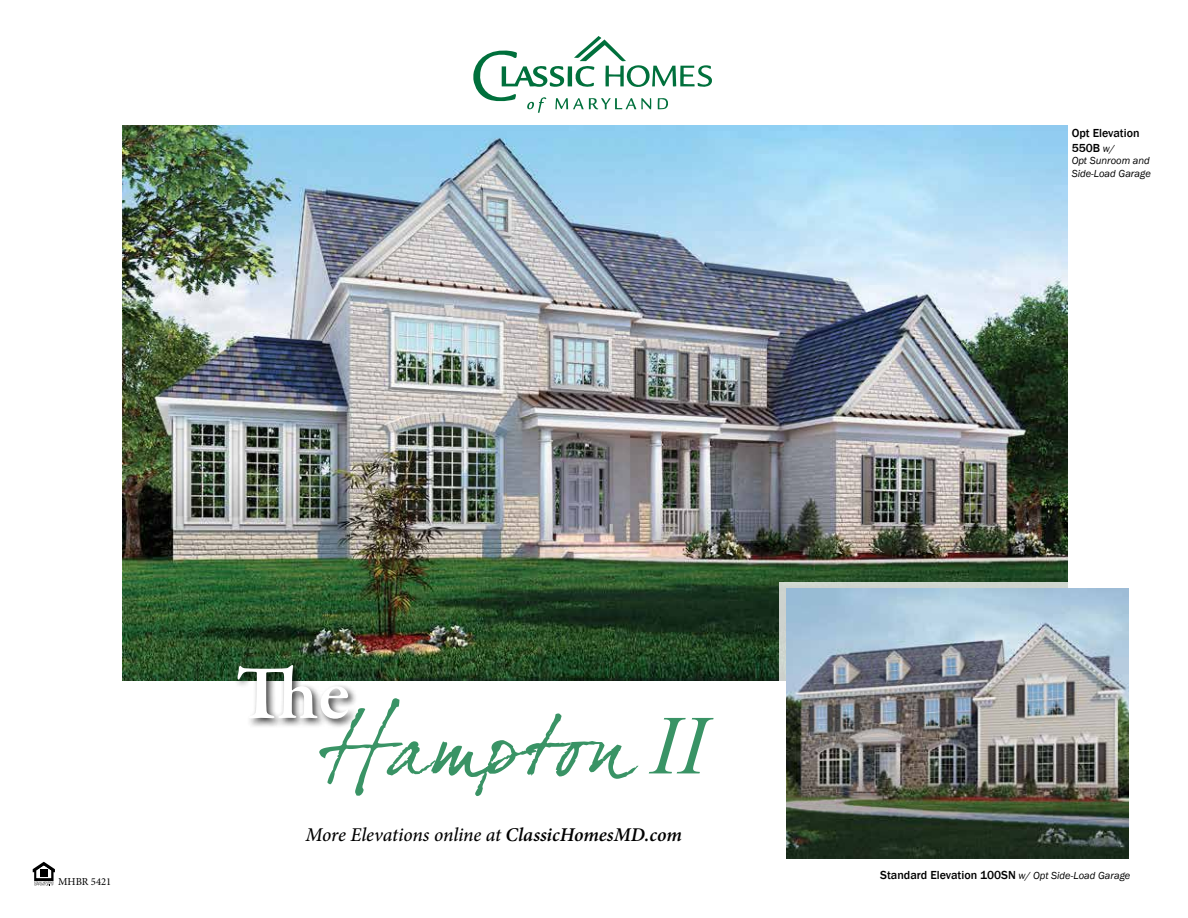
<style>
.page{position:relative;width:1188px;height:918px;background:#fff}
.page>*{position:absolute;margin:0;border:0;box-sizing:border-box;transform-origin:0 0}
.t1{font:600 77.7px "Garamond Premr Pro";color:#fff}
.t2{font:italic 500 19.5px "Minion Pro";letter-spacing:-.01em;color:#000}
.t3{font:500 12px/14.4px "Franklin Gothic";color:#000}
.t4{font:10.65px "Minion Pro";color:#000}
.t5{font:italic 10.5px/12.6px "Franklin Gothic";color:#000}
.s1{font-weight:600}
.s2{font-weight:400;font-style:italic;font-size:10.5px}
</style>
<div class="page">
<svg style="left:33px;top:862px;width:22px;height:24px"></svg>
<img style="left:122px;top:126px;width:946px;height:555px">
<svg style="left:473px;top:36px;width:239px;height:77px"></svg>
<svg style="left:779px;top:582px;width:350px;height:99px;background:#cfd7d5"></svg>
<div style="left:234px;top:662px;width:124px;height:67px;background:#000;opacity:.78"></div>
<svg style="left:319px;top:698px;width:395px;height:98px"></svg>
<img style="left:786px;top:589px;width:343px;height:270px">
<p class="t4" style="left:58px;top:874px;width:55px">MHBR 5421</p>
<h1 class="t1" style="left:235px;top:647px;width:116px">The</h1>
<h2 class="t2" style="left:306px;top:821px;width:378px">More Elevations online at <span class="s1">ClassicHomesMD.com</span></h2>
<p class="t3" style="left:1072px;top:126px;width:69px">Opt Elevation<br>550B <span class="s2">w/</span></p>
<p class="t5" style="left:1072px;top:155px;width:81px">Opt Sunroom and<br>Side-Load Garage</p>
<p class="t3" style="left:880px;top:868px;width:252px">Standard Elevation 100SN <span class="s2">w/ Opt Side-Load Garage</span></p>
</div>
